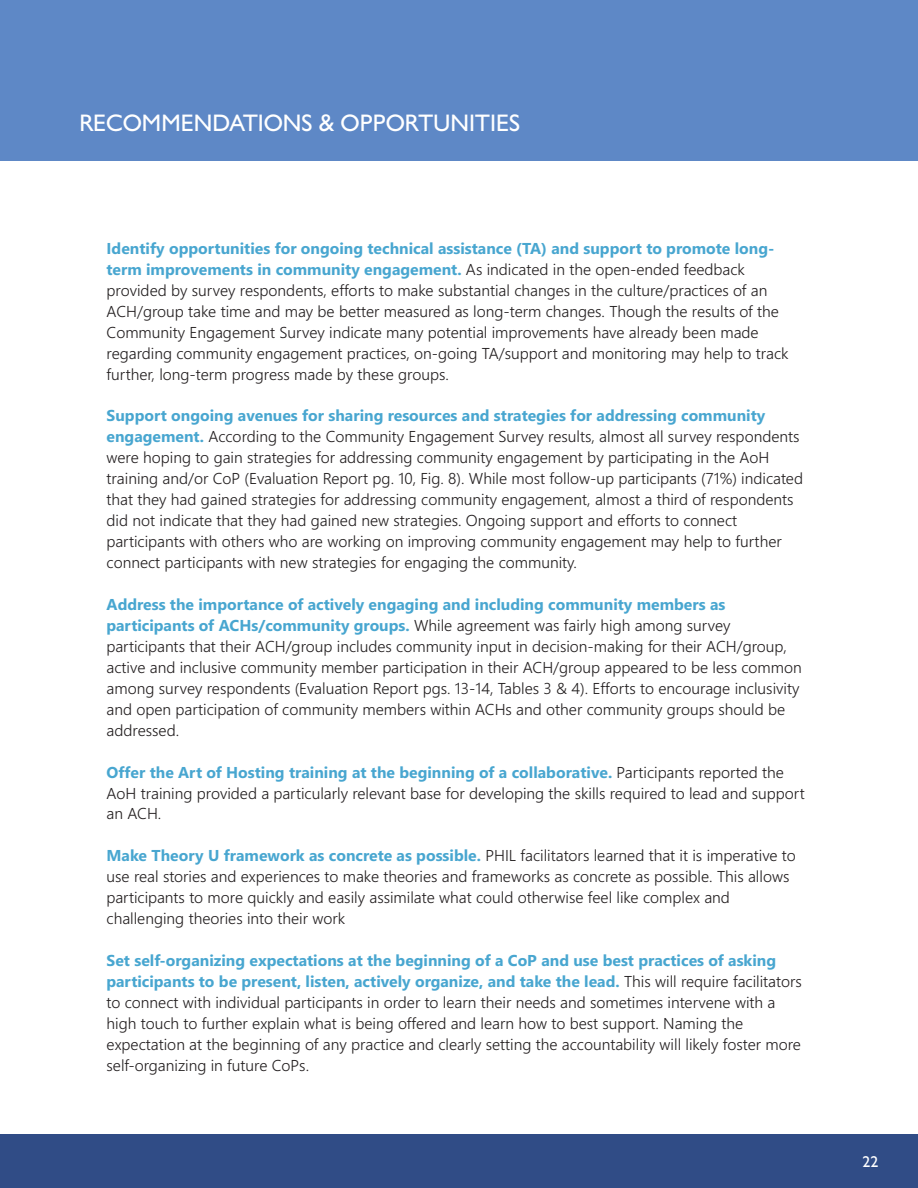
<style>
.page{position:relative;width:918px;height:1188px;background:#fff}
.page>*{position:absolute;margin:0;border:0;box-sizing:border-box;transform-origin:0 0}
.t1{font:24px "Humanist 521 BT";color:#fff}
.t2{font:300 15.75px/21px "Nirmala UI";color:#231f20}
.t3{font:15.75px "Humanist 521 BT";color:#fff}
.s1{font-weight:700;color:#48a6d0}
</style>
<div class="page">
<div style="left:0;top:1134px;width:918px;height:54px;background:#304c86"></div>
<div style="left:0;top:0;width:918px;height:160px;background:#5e88c6"></div>
<h1 class="t1" style="left:79px;top:112px;width:442px">RECOMMENDATIONS &amp; OPPORTUNITIES</h1>
<p class="t2" style="left:107px;top:239px;width:684px"><span class="s1">Identify opportunities for ongoing technical assistance (TA) and support to promote long&shy;term improvements in community engagement.</span> As indicated in the open-ended feedback provided by survey respondents, efforts to make substantial changes in the culture/practices of an ACH/group take time and may be better measured as long-term changes. Though the results of the Community Engagement Survey indicate many potential improvements have already been made regarding community engagement practices, on-going TA/support and monitoring may help to track further, long-term progress made by these groups.</p>
<p class="t2" style="left:107px;top:407px;width:698px"><span class="s1">Support ongoing avenues for sharing resources and strategies for addressing community engagement.</span> According to the Community Engagement Survey results, almost all survey respondents were hoping to gain strategies for addressing community engagement by participating in the AoH training and/or CoP (Evaluation Report pg. 10, Fig. 8). While most follow-up participants (71%) indicated that they had gained strategies for addressing community engagement, almost a third of respondents did not indicate that they had gained new strategies. Ongoing support and efforts to connect participants with others who are working on improving community engagement may help to further connect participants with new strategies for engaging the community.</p>
<p class="t2" style="left:107px;top:595px;width:697px"><span class="s1">Address the importance of actively engaging and including community members as participants of ACHs/community groups.</span> While agreement was fairly high among survey participants that their ACH/group includes community input in decision-making for their ACH/group, active and inclusive community member participation in their ACH/group appeared to be less common among survey respondents (Evaluation Report pgs. 13-14, Tables 3 &amp; 4). Efforts to encourage inclusivity and open participation of community members within ACHs and other community groups should be addressed.</p>
<p class="t2" style="left:107px;top:763px;width:700px"><span class="s1">Offer the Art of Hosting training at the beginning of a collaborative.</span> Participants reported the<br>AoH training provided a particularly relevant base for developing the skills required to lead and support an ACH.</p>
<p class="t2" style="left:107px;top:847px;width:691px"><span class="s1">Make Theory U framework as concrete as possible.</span> PHIL facilitators learned that it is imperative to use real stories and experiences to make theories and frameworks as concrete as possible. This allows participants to more quickly and easily assimilate what could otherwise feel like complex and challenging theories into their work</p>
<p class="t2" style="left:107px;top:952px;width:697px"><span class="s1">Set self-organizing expectations at the beginning of a CoP and use best practices of asking participants to be present, listen, actively organize, and take the lead.</span> This will require facilitators to connect with individual participants in order to learn their needs and sometimes intervene with a high touch to further explain what is being offered and learn how to best support. Naming the expectation at the beginning of any practice and clearly setting the accountability will likely foster more self-organizing in future CoPs.</p>
<p class="t3" style="left:863px;top:1155px;width:17px">22</p>
</div>
